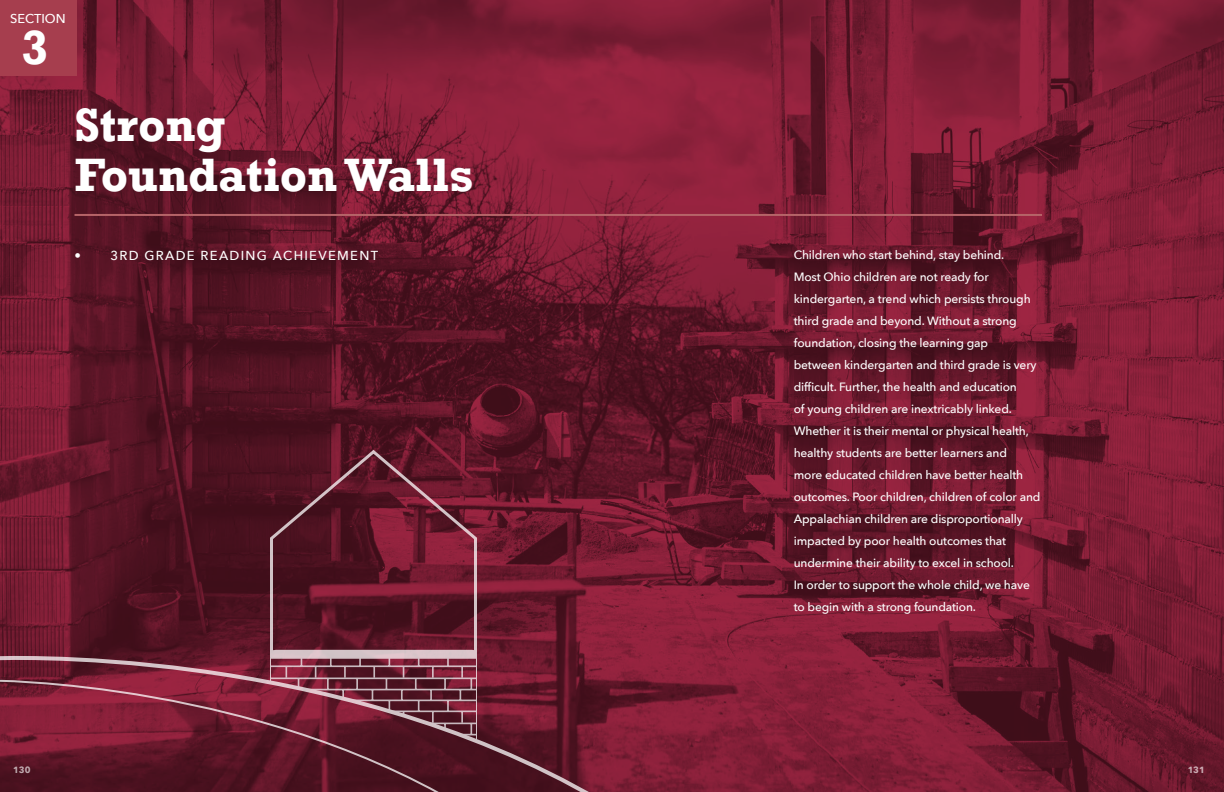
<style>
.page{position:relative;width:1224px;height:792px;background:#fff}
.page>*{position:absolute;margin:0;border:0;box-sizing:border-box;transform-origin:0 0}
.t1{font:700 49.2px "Rockwell";color:#fff}
.t2{font:700 48px/50px "Rockwell";color:#fff}
.t3{font:500 13px "Avenir Next";letter-spacing:.1em;color:#fff}
.t4{font:500 12.8px "Avenir Next";color:#fff}
.t5{font:500 12px/22px "Avenir Next";letter-spacing:-.01em;color:#fff}
.t6{font:700 9px "Avenir Next";color:#fff}
</style>
<div class="page">
<img style="left:0;top:0;width:1224px;height:792px">
<div style="left:0;top:0;width:76px;height:76px;background:#a63e4e"></div>
<hr style="left:74px;top:214px;width:968px;height:2px;background:#b66468">
<svg style="left:0;top:642px;width:602px;height:150px;background:#6c2436"></svg>
<svg style="left:268px;top:449px;width:210px;height:206px;background:#611c2d"></svg>
<p class="t4" style="left:10px;top:7px;width:57px">SECTION</p>
<h1 class="t1" style="left:21px;top:18px;width:29px">3</h1>
<h2 class="t2" style="left:74px;top:100px;width:401px">Strong<br>Foundation Walls</h2>
<p class="t3" style="left:74px;top:244px;width:305px">• 3RD GRADE READING ACHIEVEMENT</p>
<p class="t5" style="left:794px;top:243px;width:248px">Children who start behind, stay behind.<br>Most Ohio children are not ready for kindergarten, a trend which persists through third grade and beyond. Without a strong foundation, closing the learning gap<br>between kindergarten and third grade is very difficult. Further, the health and education<br>of young children are inextricably linked.<br>Whether it is their mental or physical health, healthy students are better learners and<br>more educated children have better health outcomes. Poor children, children of color and Appalachian children are disproportionally impacted by poor health outcomes that undermine their ability to excel in school.<br>In order to support the whole child, we have to begin with a strong foundation.</p>
<p class="t6" style="left:13px;top:762px;width:19px">130</p>
<p class="t6" style="left:1187px;top:762px;width:19px">131</p>
</div>
